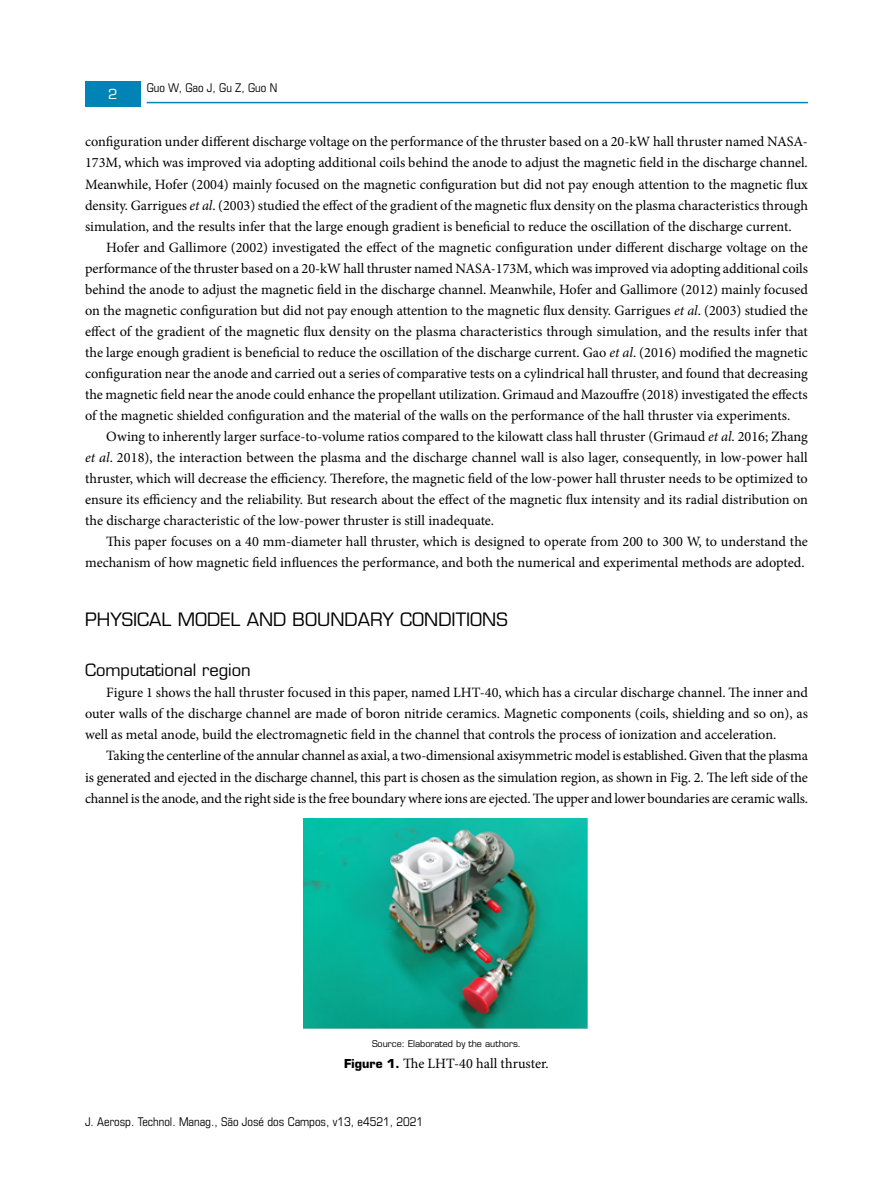
<style>
.page{position:relative;width:893px;height:1191px;background:#fff}
.page>*{position:absolute;margin:0;border:0;box-sizing:border-box;transform-origin:0 0}
.t1{font:18px "Eurostile LT Std";color:#000}
.t2{font:16.5px "Eurostile LT Std";color:#000}
.t3{font:14.25px/21px "Minion Pro";color:#000;text-align:justify}
.t4{font:13.5px "Eurostile LT Std";color:#fff}
.t5{font:condensed 12px "Eurostile LT Std";color:#000}
.t6{font:9px "Eurostile LT Std";color:#000}
.s1{font-style:italic}
.s2{font-family:"Eurostile LT Std";font-weight:700;font-size:12px}
</style>
<div class="page">
<hr style="left:147px;top:102px;width:661px;height:1px;background:#0084b6">
<div style="left:85px;top:81px;width:55px;height:25px;background:#0084b6"></div>
<img style="left:304px;top:818px;width:284px;height:211px">
<p class="t5" style="left:147px;top:80px;width:132px">Guo W, Gao J, Gu Z, Guo N</p>
<p class="t4" style="left:108px;top:86px;width:11px">2</p>
<p class="t3" style="left:85px;top:131px;width:724px">configuration under different discharge voltage on the performance of the thruster based on a 20-kW hall thruster named NASA-173M, which was improved via adopting additional coils behind the anode to adjust the magnetic field in the discharge channel.<br>Meanwhile, Hofer (2004) mainly focused on the magnetic configuration but did not pay enough attention to the magnetic flux density. Garrigues <span class="s1">et al</span>. (2003) studied the effect of the gradient of the magnetic flux density on the plasma characteristics through simulation, and the results infer that the large enough gradient is beneficial to reduce the oscillation of the discharge current.</p>
<p class="t3" style="left:85px;top:236px;width:724px;text-indent:21px">Hofer and Gallimore (2002) investigated the effect of the magnetic configuration under different discharge voltage on the performance of the thruster based on a 20-kW hall thruster named NASA-173M, which was improved via adopting additional coils behind the anode to adjust the magnetic field in the discharge channel. Meanwhile, Hofer and Gallimore (2012) mainly focused on the magnetic configuration but did not pay enough attention to the magnetic flux density. Garrigues <span class="s1">et al</span>. (2003) studied the effect of the gradient of the magnetic flux density on the plasma characteristics through simulation, and the results infer that the large enough gradient is beneficial to reduce the oscillation of the discharge current. Gao <span class="s1">et al</span>. (2016) modified the magnetic configuration near the anode and carried out a series of comparative tests on a cylindrical hall thruster, and found that decreasing the magnetic field near the anode could enhance the propellant utilization. Grimaud and Mazouffre (2018) investigated the effects of the magnetic shielded configuration and the material of the walls on the performance of the hall thruster via experiments.</p>
<p class="t3" style="left:85px;top:426px;width:724px;text-indent:21px">Owing to inherently larger surface-to-volume ratios compared to the kilowatt class hall thruster (Grimaud <span class="s1">et al</span>. 2016; Zhang <span class="s1">et al</span>. 2018), the interaction between the plasma and the discharge channel wall is also lager, consequently, in low-power hall thruster, which will decrease the efficiency. Therefore, the magnetic field of the low-power hall thruster needs to be optimized to ensure its efficiency and the reliability. But research about the effect of the magnetic flux intensity and its radial distribution on the discharge characteristic of the low-power thruster is still inadequate.</p>
<p class="t3" style="left:85px;top:531px;width:724px;text-align:right">This paper focuses on a 40 mm-diameter hall thruster, which is designed to operate from 200 to 300 W, to understand the mechanism of how magnetic field influences the performance, and both the numerical and experimental methods are adopted.</p>
<p class="t1" style="left:85px;top:608px;width:424px">PHYSICAL MODEL AND BOUNDARY CONDITIONS</p>
<p class="t2" style="left:85px;top:660px;width:167px">Computational region</p>
<p class="t3" style="left:85px;top:682px;width:724px;text-indent:21px">Figure 1 shows the hall thruster focused in this paper, named LHT-40, which has a circular discharge channel. The inner and outer walls of the discharge channel are made of boron nitride ceramics. Magnetic components (coils, shielding and so on), as well as metal anode, build the electromagnetic field in the channel that controls the process of ionization and acceleration.</p>
<p class="t3" style="left:85px;top:745px;width:724px;text-indent:21px">Taking the centerline of the annular channel as axial, a two-dimensional axisymmetric model is established. Given that the plasma is generated and ejected in the discharge channel, this part is chosen as the simulation region, as shown in Fig. 2. The left side of the channel is the anode, and the right side is the free boundary where ions are ejected. The upper and lower boundaries are ceramic walls.</p>
<p class="t6" style="left:372px;top:1038px;width:150px">Source: Elaborated by the authors.</p>
<p class="t3" style="left:344px;top:1052px;width:206px"><span class="s2">Figure 1.</span> The LHT-40 hall thruster.</p>
<p class="t5" style="left:85px;top:1114px;width:340px">J. Aerosp. Technol. Manag., São José dos Campos, v13, e4521, 2021</p>
</div>
